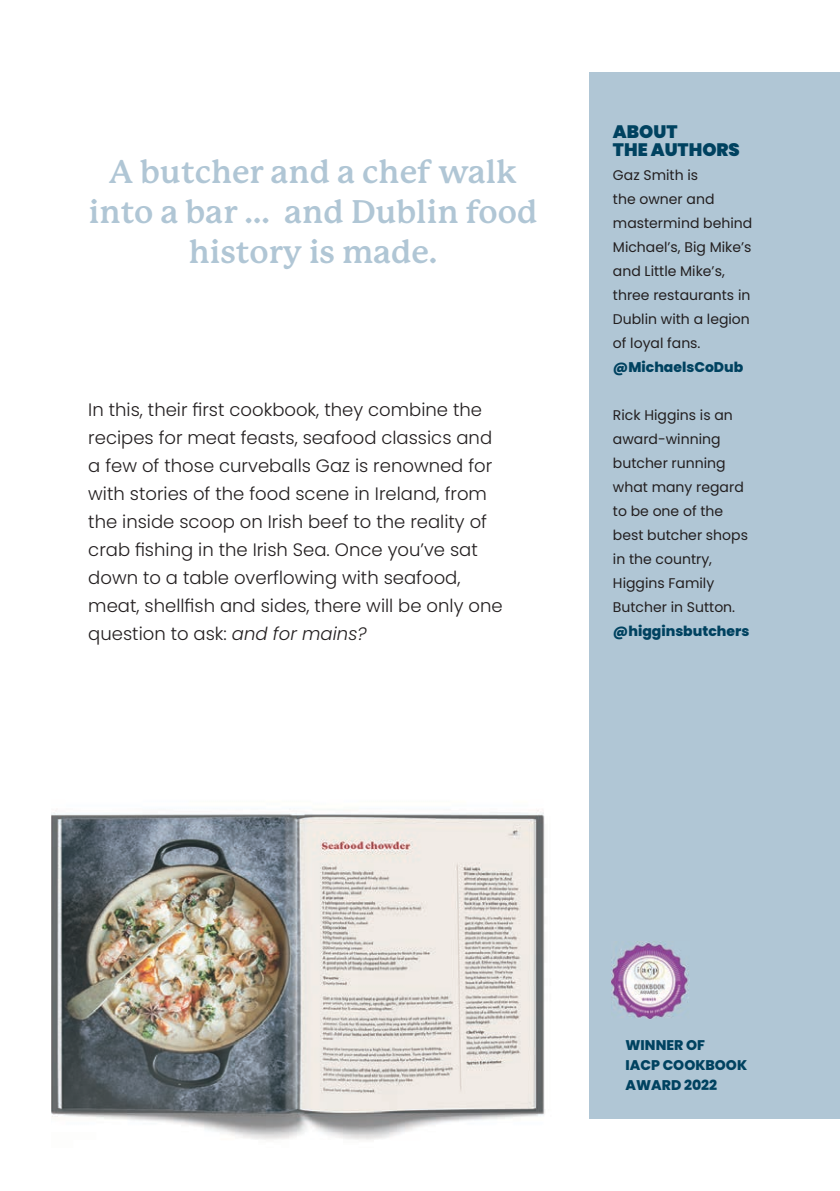
<style>
.page{position:relative;width:840px;height:1191px;background:#fff}
.page>*{position:absolute;margin:0;border:0;box-sizing:border-box;transform-origin:0 0}
.t1{font:700 32px/40px "P22 Mackinac Pro";color:#b0c6d5;text-align:center}
.t2{font:300 18px/28px "Poppins";color:#231f20}
.t3{font:900 18px/18px "Poppins";color:#004260}
.t4{font:14px/24px "Poppins";color:#231f20}
.t5{font:800 14px/20px "Poppins";color:#004260}
.s1{font-style:italic}
</style>
<div class="page">
<img style="left:51px;top:810px;width:494px;height:330px">
<div style="left:589px;top:72px;width:250px;height:1047px;background:#b0c6d5"></div>
<img style="left:611px;top:941px;width:78px;height:77px">
<h1 class="t1" style="left:89px;top:152px;width:450px">A butcher and a chef walk into a bar … and Dublin food history is made.</h1>
<p class="t2" style="left:88px;top:396px;width:415px">In this, their first cookbook, they combine the recipes for meat feasts, seafood classics and a few of those curveballs Gaz is renowned for with stories of the food scene in Ireland, from the inside scoop on Irish beef to the reality of crab fishing in the Irish Sea. Once you’ve sat down to a table overflowing with seafood, meat, shellfish and sides, there will be only one question to ask: <span class="s1">and for mains?</span></p>
<p class="t3" style="left:612px;top:123px;width:128px">ABOUT<br>THE AUTHORS</p>
<p class="t4" style="left:612px;top:163px;width:141px">Gaz Smith is<br>the owner and mastermind behind<br>Michael’s, Big Mike’s and Little Mike’s, three restaurants in<br>Dublin with a legion of loyal fans.</p>
<p class="t5" style="left:612px;top:357px;width:132px">@MichaelsCoDub</p>
<p class="t4" style="left:612px;top:403px;width:136px">Rick Higgins is an award-winning butcher running what many regard to be one of the best butcher shops in the country,<br>Higgins Family<br>Butcher in Sutton.</p>
<p class="t5" style="left:612px;top:621px;width:138px">@higginsbutchers</p>
<p class="t5" style="left:625px;top:1035px;width:123px">WINNER OF<br>IACP COOKBOOK<br>AWARD 2022</p>
</div>
